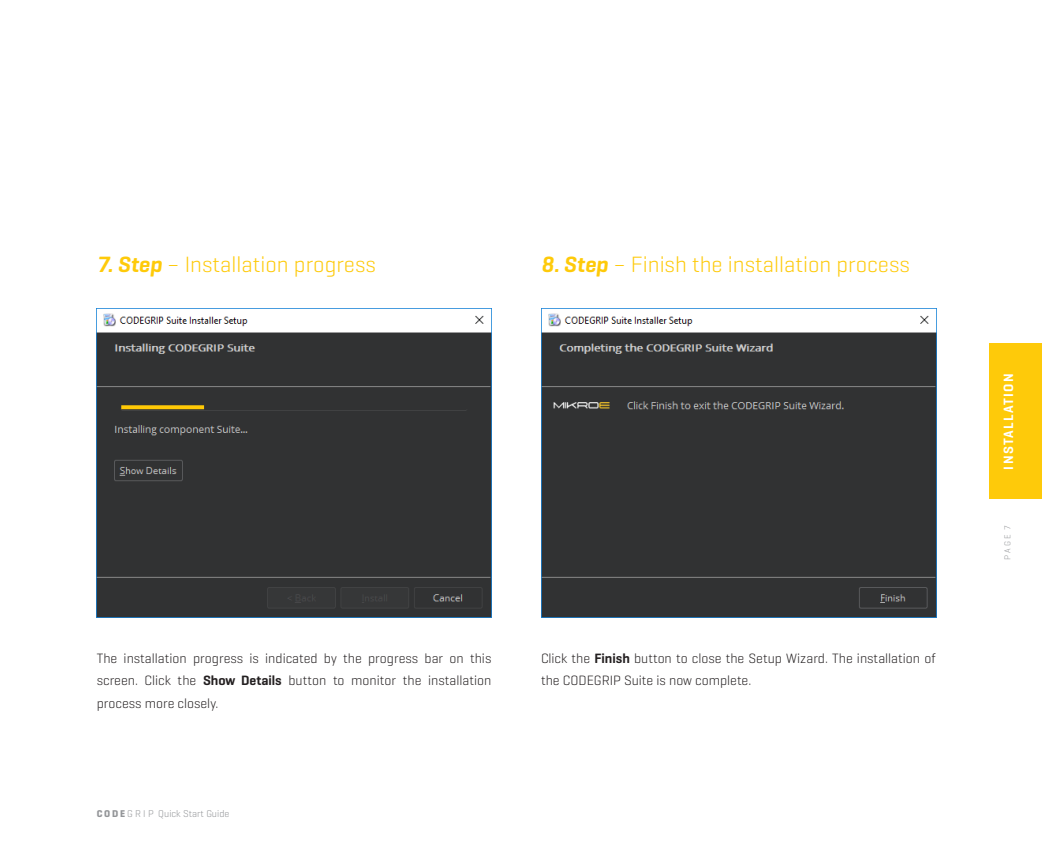
<style>
.page{position:relative;width:1042px;height:844px;background:#fff}
.page>*{position:absolute;margin:0;border:0;box-sizing:border-box;transform-origin:0 0}
.Naslov{font:300 22.5px "Geogrotesque";color:#feca0a}
.t1{font:300 13.75px/22.5px "Geogrotesque";color:#231f20}
.Unutrasnji_text{font:600 13.75px "Geogrotesque";letter-spacing:.1em;color:#fff}
.t2{font:300 10px "Geogrotesque";color:#939598}
.t3{font:300 8.75px "Geogrotesque";color:#939598}
.s1{font-weight:600;font-style:italic}
.s2{font-weight:600}
.s3{font-weight:700}
</style>
<div class="page">
<div style="left:989px;top:343px;width:53px;height:155px;background:#feca0a"></div>
<img style="left:97px;top:309px;width:395px;height:308px">
<img style="left:541px;top:309px;width:395px;height:308px">
<p class="Naslov" style="left:97px;top:250px;width:281px"><span class="s1">7. Step</span> – Installation progress</p>
<p class="Naslov" style="left:541px;top:250px;width:370px"><span class="s1">8. Step</span> – Finish the installation process</p>
<p class="t1" style="left:97px;top:646px;width:396px;text-align:justify">The installation progress is indicated by the progress bar on this screen. Click the <span class="s2">Show Details</span> button to monitor the installation process more closely.</p>
<p class="t2" style="left:97px;top:807px;width:134px"><span class="s3">C O D E</span> G R I P Quick Start Guide</p>
<p class="t1" style="left:541px;top:646px;width:396px">Click the <span class="s2">Finish</span> button to close the Setup Wizard. The installation of the CODEGRIP Suite is now complete.</p>
<p class="Unutrasnji_text" style="left:1000px;top:469px;width:98px;rotate:-90deg">INSTALLATION</p>
<p class="t3" style="left:1002px;top:559px;width:35px;rotate:-90deg">P A G E 7</p>
</div>
